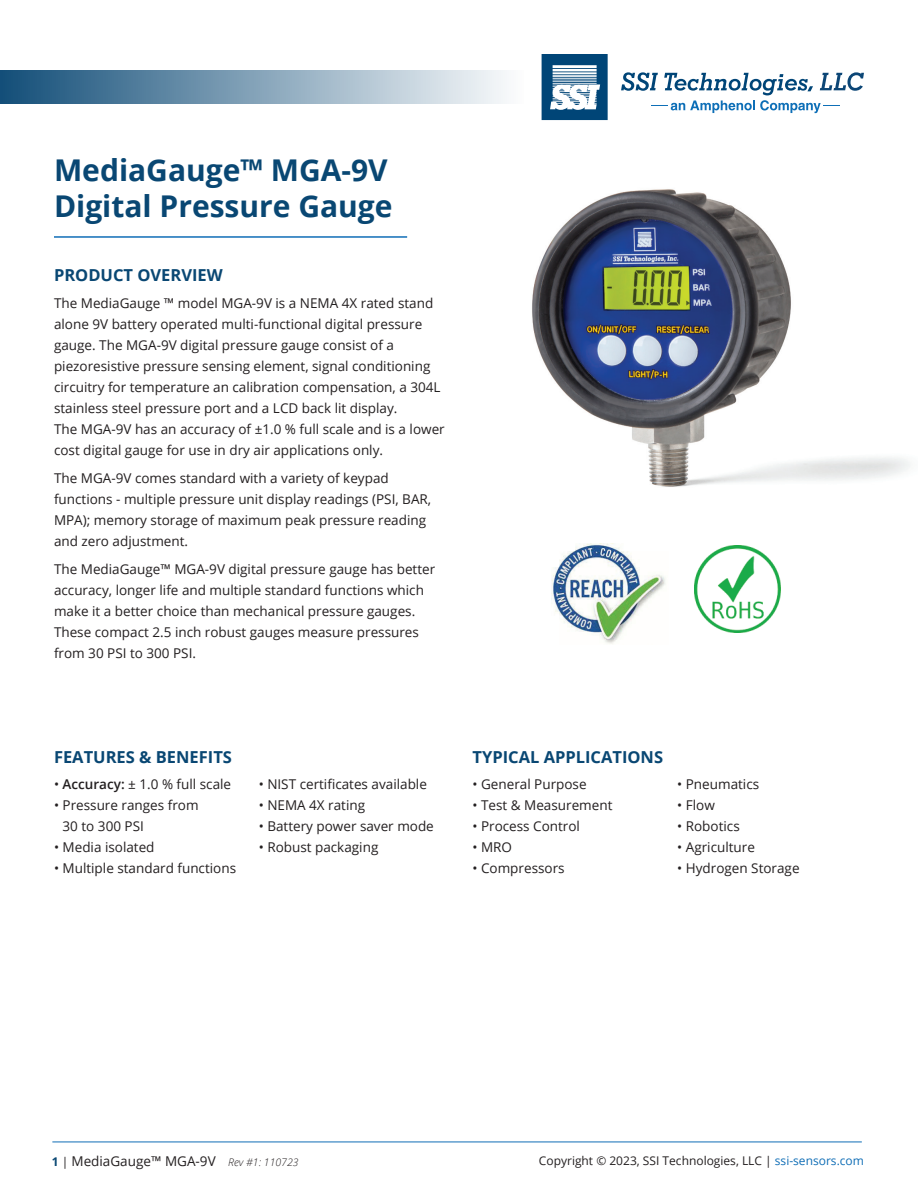
<style>
.page{position:relative;width:918px;height:1188px;background:#fff}
.page>*{position:absolute;margin:0;border:0;box-sizing:border-box;transform-origin:0 0}
.t1{font:700 30px/36px "Open Sans";color:#094773}
.Paragraph_Header{font:700 16.5px "Open Sans";color:#094773}
.Body_Copy{font:13.5px/21px "Open Sans";color:#231f20}
.t2{font:12px "Open Sans";color:#231f20}
.s1{font-weight:600}
.s2{font-weight:700;font-size:12px;color:#094773}
.s3{font-size:12px}
.s4{font-weight:300;font-style:italic;font-size:10.5px}
.s5{color:#106eb6}
</style>
<div class="page">
<hr style="left:52px;top:1142px;width:810px;height:1px;background:#106eb6">
<svg style="left:542px;top:54px;width:66px;height:66px"></svg>
<svg style="left:621px;top:72px;width:243px;height:41px"></svg>
<hr style="left:54px;top:236px;width:353px;height:2px;background:#106eb6">
<div style="left:0;top:70px;width:524px;height:34px;background:linear-gradient(to right,#134e78,#fcfdfd)"></div>
<img style="left:532px;top:189px;width:378px;height:298px">
<img style="left:551px;top:543px;width:115px;height:101px">
<img style="left:694px;top:546px;width:87px;height:86px">
<p class="t1" style="left:54px;top:151px;width:340px">MediaGauge™ MGA-9V<br>Digital Pressure Gauge</p>
<p class="Paragraph_Header" style="left:54px;top:263px;width:170px">PRODUCT OVERVIEW</p>
<p class="Body_Copy" style="left:54px;top:293px;width:392px">The MediaGauge ™ model MGA-9V is a NEMA 4X rated stand alone 9V battery operated multi-functional digital pressure gauge. The MGA-9V digital pressure gauge consist of a piezoresistive pressure sensing element, signal conditioning circuitry for temperature an calibration compensation, a 304L stainless steel pressure port and a LCD back lit display.<br>The MGA-9V has an accuracy of ±1.0 % full scale and is a lower cost digital gauge for use in dry air applications only.</p>
<p class="Body_Copy" style="left:54px;top:467px;width:379px">The MGA-9V comes standard with a variety of keypad functions - multiple pressure unit display readings (PSI, BAR, MPA); memory storage of maximum peak pressure reading and zero adjustment.</p>
<p class="Body_Copy" style="left:54px;top:558px;width:383px">The MediaGauge™ MGA-9V digital pressure gauge has better accuracy, longer life and multiple standard functions which make it a better choice than mechanical pressure gauges.<br>These compact 2.5 inch robust gauges measure pressures from 30 PSI to 300 PSI.</p>
<p class="Paragraph_Header" style="left:54px;top:745px;width:180px">FEATURES &amp; BENEFITS</p>
<p class="Body_Copy" style="left:54px;top:773px;width:179px">• <span class="s1">Accuracy:</span> ± 1.0 % full scale</p>
<p class="Body_Copy" style="left:63px;top:794px;width:137px;text-indent:-9px">• Pressure ranges from<br>30 to 300 PSI</p>
<p class="Body_Copy" style="left:54px;top:836px;width:102px">• Media isolated</p>
<p class="Body_Copy" style="left:54px;top:857px;width:184px">• Multiple standard functions</p>
<p class="Body_Copy" style="left:259px;top:773px;width:170px">• NIST certificates available</p>
<p class="Body_Copy" style="left:259px;top:794px;width:108px">• NEMA 4X rating</p>
<p class="Body_Copy" style="left:259px;top:815px;width:177px">• Battery power saver mode</p>
<p class="Body_Copy" style="left:259px;top:836px;width:121px">• Robust packaging</p>
<p class="Paragraph_Header" style="left:472px;top:745px;width:192px">TYPICAL APPLICATIONS</p>
<p class="Body_Copy" style="left:472px;top:773px;width:116px">• General Purpose</p>
<p class="Body_Copy" style="left:472px;top:794px;width:141px">• Test &amp; Measurement</p>
<p class="Body_Copy" style="left:472px;top:815px;width:109px">• Process Control</p>
<p class="Body_Copy" style="left:472px;top:836px;width:41px">• MRO</p>
<p class="Body_Copy" style="left:472px;top:857px;width:94px">• Compressors</p>
<p class="Body_Copy" style="left:677px;top:773px;width:83px">• Pneumatics</p>
<p class="Body_Copy" style="left:677px;top:794px;width:39px">• Flow</p>
<p class="Body_Copy" style="left:677px;top:815px;width:64px">• Robotics</p>
<p class="Body_Copy" style="left:677px;top:836px;width:79px">• Agriculture</p>
<p class="Body_Copy" style="left:677px;top:857px;width:124px">• Hydrogen Storage</p>
<p class="Body_Copy" style="left:52px;top:1150px;width:248px"><span class="s2">1</span> <span class="s3">|</span> MediaGauge™ MGA-9V <span class="s4">Rev #1: 110723</span></p>
<p class="t2" style="left:539px;top:1152px;width:327px">Copyright © 2023, SSI Technologies, LLC | <span class="s5">ssi-sensors.com</span></p>
</div>
